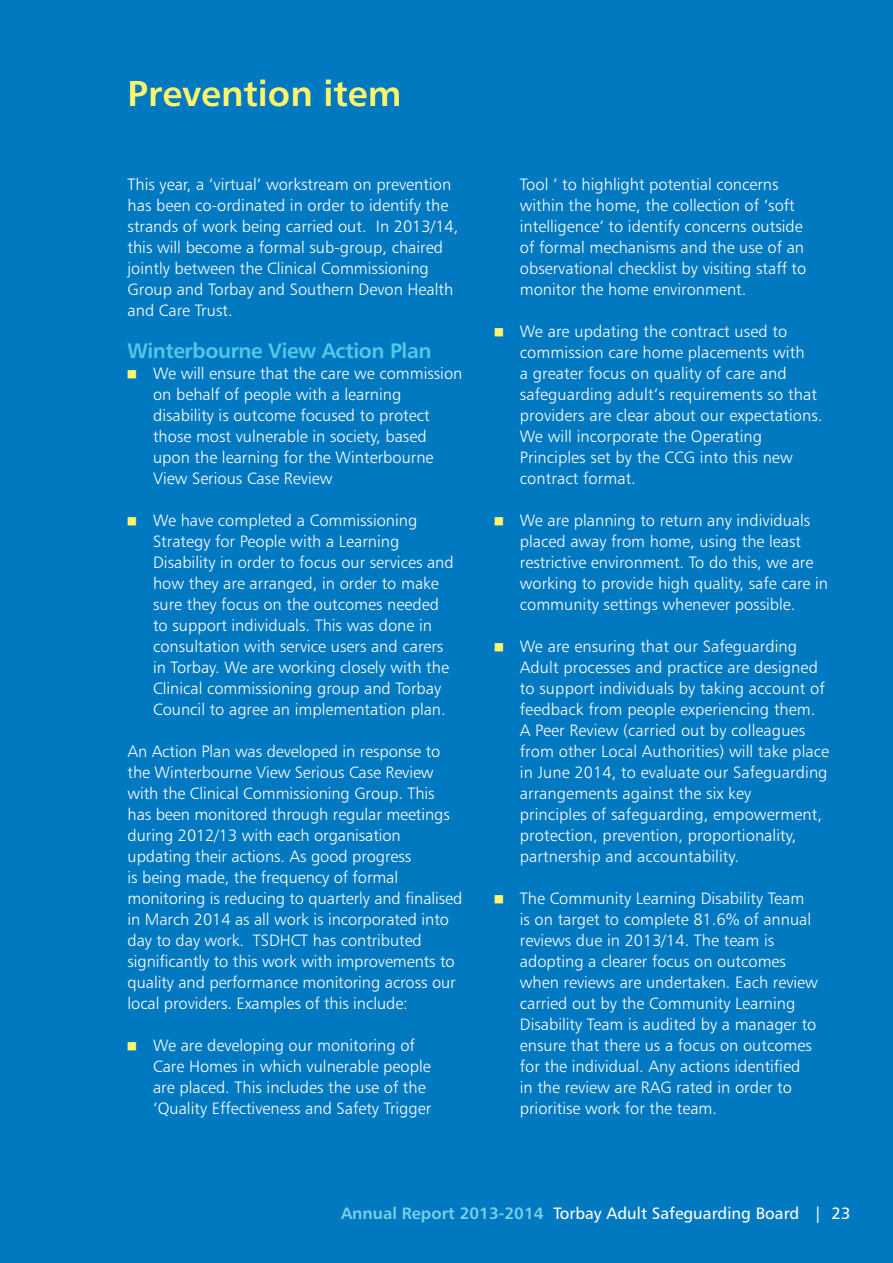
<style>
.page{position:relative;width:893px;height:1263px;background:#0079c1}
.page>*{position:absolute;margin:0;border:0;box-sizing:border-box;transform-origin:0 0}
.t1{font:36px "Humanist 777 BT Bold B";color:#fff56d}
.t2{font:21px "Humanist 777 BT Bold B";letter-spacing:-.02em;color:#56c8e7}
.t3{font:16.5px/21px "Humanist 777 BT Light B";color:#fff}
.t4{font:16.5px "Humanist 777 BT Roman B";color:#fff}
.s1{font-family:"Humanist 777 BT Bold B";color:#78d0ea}
</style>
<div class="page">
<h1 class="t1" style="left:128px;top:70px;width:275px">Prevention item</h1>
<p class="t3" style="left:128px;top:173px;width:332px">This year, a ‘virtual’ workstream on prevention has been co-ordinated in order to identify the strands of work being carried out. In 2013/14, this will become a formal sub-group, chaired jointly between the Clinical Commissioning Group and Torbay and Southern Devon Health and Care Trust.</p>
<p class="t2" style="left:128px;top:337px;width:305px">Winterbourne View Action Plan</p>
<p class="t3" style="left:153px;top:362px;width:311px">We will ensure that the care we commission on behalf of people with a learning disability is outcome focused to protect those most vulnerable in society, based upon the learning for the Winterbourne View Serious Case Review</p>
<p class="t3" style="left:153px;top:509px;width:302px">We have completed a Commissioning Strategy for People with a Learning Disability in order to focus our services and how they are arranged, in order to make sure they focus on the outcomes needed to support individuals. This was done in consultation with service users and carers in Torbay. We are working closely with the Clinical commissioning group and Torbay Council to agree an implementation plan.</p>
<p class="t3" style="left:128px;top:740px;width:336px">An Action Plan was developed in response to the Winterbourne View Serious Case Review with the Clinical Commissioning Group. This has been monitored through regular meetings during 2012/13 with each organisation updating their actions. As good progress<br>is being made, the frequency of formal monitoring is reducing to quarterly and finalised in March 2014 as all work is incorporated into day to day work. TSDHCT has contributed significantly to this work with improvements to quality and performance monitoring across our local providers. Examples of this include:</p>
<p class="t3" style="left:153px;top:1034px;width:280px">We are developing our monitoring of Care Homes in which vulnerable people are placed. This includes the use of the ‘Quality Effectiveness and Safety Trigger</p>
<p class="t3" style="left:520px;top:173px;width:288px">Tool ’ to highlight potential concerns within the home, the collection of ‘soft intelligence’ to identify concerns outside of formal mechanisms and the use of an observational checklist by visiting staff to monitor the home environment.</p>
<p class="t3" style="left:520px;top:320px;width:304px">We are updating the contract used to commission care home placements with<br>a greater focus on quality of care and safeguarding adult’s requirements so that providers are clear about our expectations.<br>We will incorporate the Operating Principles set by the CCG into this new contract format.</p>
<p class="t3" style="left:520px;top:509px;width:310px">We are planning to return any individuals placed away from home, using the least restrictive environment. To do this, we are working to provide high quality, safe care in community settings whenever possible.</p>
<p class="t3" style="left:520px;top:635px;width:311px">We are ensuring that our Safeguarding Adult processes and practice are designed to support individuals by taking account of feedback from people experiencing them.<br>A Peer Review (carried out by colleagues from other Local Authorities) will take place in June 2014, to evaluate our Safeguarding arrangements against the six key<br>principles of safeguarding, empowerment, protection, prevention, proportionality, partnership and accountability.</p>
<p class="t3" style="left:520px;top:887px;width:300px">The Community Learning Disability Team is on target to complete 81.6% of annual reviews due in 2013/14. The team is adopting a clearer focus on outcomes when reviews are undertaken. Each review carried out by the Community Learning Disability Team is audited by a manager to ensure that there us a focus on outcomes for the individual. Any actions identified<br>in the review are RAG rated in order to prioritise work for the team.</p>
<p class="t4" style="left:341px;top:1203px;width:511px"><span class="s1">Annual Report 2013-2014</span> Torbay Adult Safeguarding Board | 23</p>
</div>
